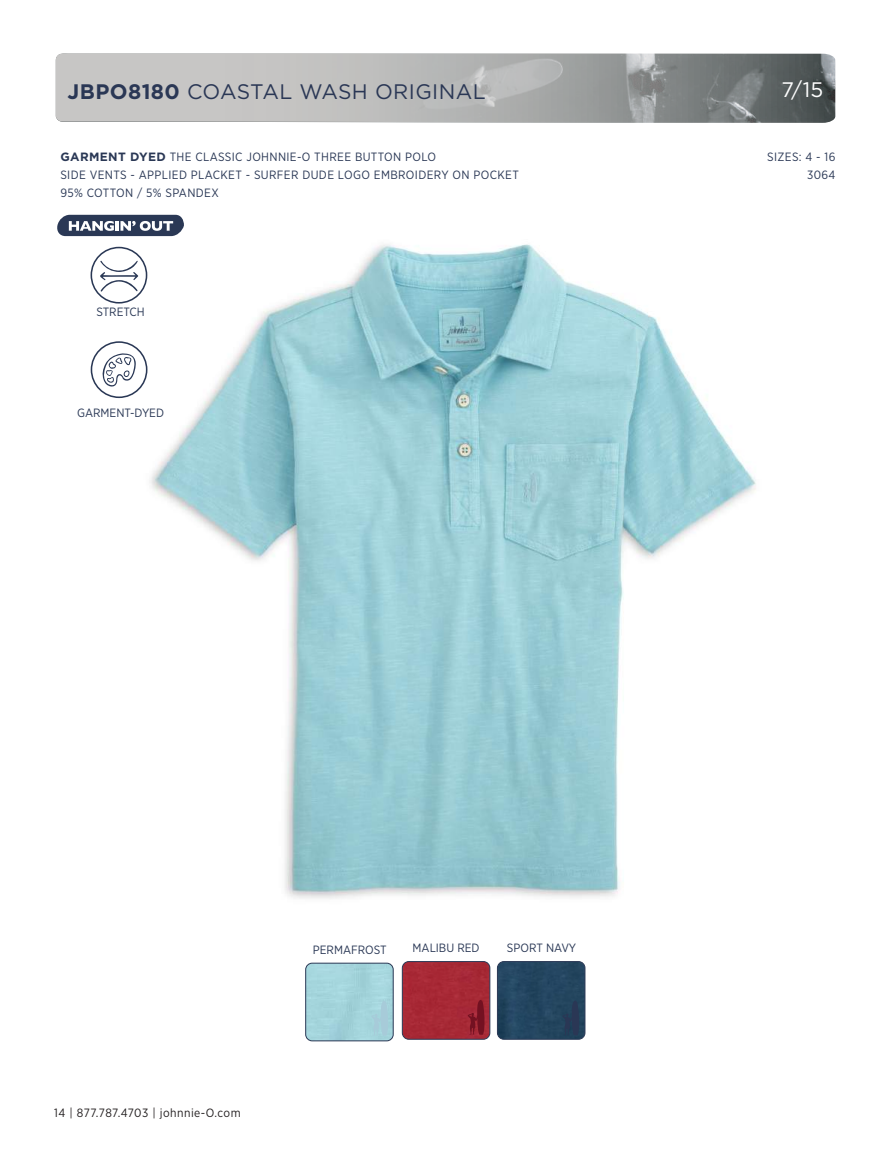
<style>
.page{position:relative;width:891px;height:1161px;background:#fff}
.page>*{position:absolute;margin:0;border:0;box-sizing:border-box;transform-origin:0 0}
.t1{font:21px "Gotham";letter-spacing:.02em;color:#2a3755}
.t2{font:21px "Gotham";color:#fff}
.t3{font:12px/18px "Gotham Narrow";letter-spacing:.03em;color:#2a3855}
.t4{font:12px "Gotham Narrow";color:#2a3855}
.t5{font:12px "Gotham Narrow";letter-spacing:.04em;color:#231f20}
.s1{font-weight:700}
.s2{font-family:"Gotham";font-weight:700}
</style>
<div class="page">
<img style="left:144px;top:214px;width:612px;height:685px">
<svg style="left:56px;top:53px;width:779px;height:70px;background:#a8a9a9"></svg>
<svg style="left:91px;top:341px;width:56px;height:57px"></svg>
<svg style="left:91px;top:247px;width:56px;height:57px"></svg>
<svg style="left:57px;top:215px;width:127px;height:21px"></svg>
<div style="left:306px;top:963px;width:87px;height:78px;background:#a4d5dc"></div>
<div style="left:306px;top:963px;width:87px;height:78px;border:1px solid #2a3855;border-radius:6px"></div>
<img style="left:497px;top:963px;width:88px;height:76px">
<div style="left:497px;top:961px;width:88px;height:78px;border:1px solid #2a3855;border-radius:6px"></div>
<div style="left:402px;top:963px;width:88px;height:76px;background:#a72935"></div>
<div style="left:402px;top:961px;width:88px;height:78px;border:1px solid #2a3855;border-radius:6px"></div>
<svg style="left:371px;top:1001px;width:17px;height:35px"></svg>
<svg style="left:468px;top:1000px;width:17px;height:35px"></svg>
<svg style="left:562px;top:1001px;width:18px;height:34px"></svg>
<h1 class="t1" style="left:68px;top:78px;width:420px"><span class="s1">JBPO8180</span> COASTAL WASH ORIGINAL</h1>
<h1 class="t2" style="left:781px;top:76px;width:44px">7/15</h1>
<p class="t3" style="left:60px;top:148px;width:460px"><span class="s2">GARMENT DYED</span> THE CLASSIC JOHNNIE-O THREE BUTTON POLO<br>SIDE VENTS - APPLIED PLACKET - SURFER DUDE LOGO EMBROIDERY ON POCKET<br>95% COTTON / 5% SPANDEX</p>
<p class="t3" style="left:767px;top:148px;width:70px;text-align:right">SIZES: 4 - 16<br>3064</p>
<p class="t4" style="left:96px;top:305px;width:50px">STRETCH</p>
<p class="t4" style="left:77px;top:406px;width:89px">GARMENT-DYED</p>
<p class="t5" style="left:54px;top:1105px;width:188px">14 | 877.787.4703 | johnnie-O.com</p>
<p class="t4" style="left:313px;top:942px;width:75px">PERMAFROST</p>
<p class="t4" style="left:413px;top:940px;width:69px">MALIBU RED</p>
<p class="t4" style="left:507px;top:940px;width:71px">SPORT NAVY</p>
</div>
